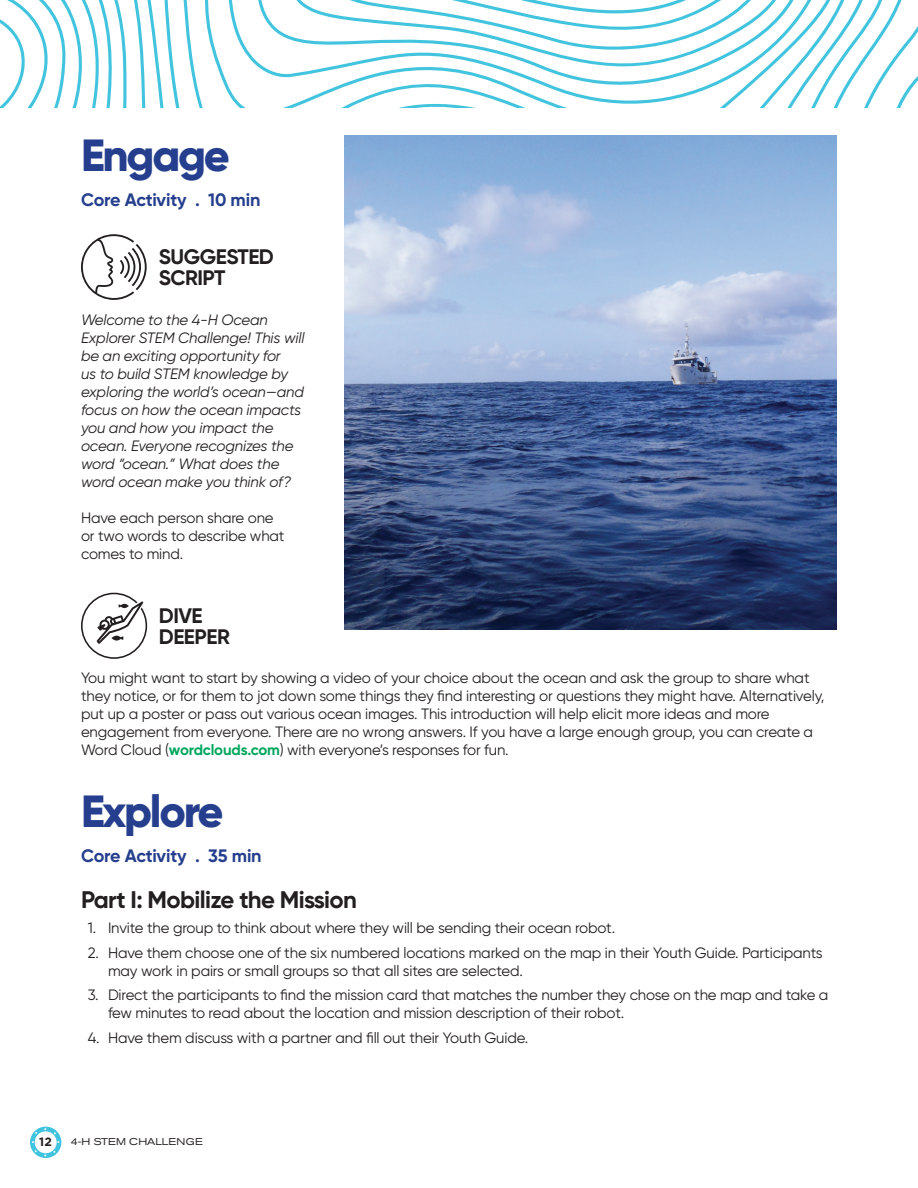
<style>
.page{position:relative;width:918px;height:1188px;background:#fff}
.page>*{position:absolute;margin:0;border:0;box-sizing:border-box;transform-origin:0 0}
.t1{font:800 45px "Gilroy";letter-spacing:-.05em;color:#253f8e}
.t2{font:700 24px "Gilroy";letter-spacing:-.025em;color:#231f20}
.t3{font:700 21px "Gilroy";letter-spacing:-.025em;color:#231f20}
.t4{font:700 18px "Gilroy";letter-spacing:-.01em;color:#253f8e}
.t5{font:15px/18px "Gilroy";letter-spacing:-.01em;color:#231f20}
.t6{font:italic 15px/18px "Gilroy";letter-spacing:-.01em;color:#231f20}
.t7{font:700 12px "Gotham";color:#231f20}
.t8{font:expanded 9.75px "Akzidenz Grotesk Pro";letter-spacing:.02em;color:#231f20}
.s1{font-weight:700;color:#00a65d}
</style>
<div class="page">
<svg style="left:30px;top:1127px;width:31px;height:31px"></svg>
<svg style="left:134px;top:0;width:127px;height:44px"></svg>
<svg style="left:0;top:0;width:125px;height:108px"></svg>
<svg style="left:120px;top:44px;width:141px;height:64px"></svg>
<svg style="left:261px;top:0;width:657px;height:108px"></svg>
<svg style="left:81px;top:234px;width:66px;height:66px"></svg>
<svg style="left:81px;top:593px;width:66px;height:66px"></svg>
<img style="left:344px;top:135px;width:493px;height:495px">
<p class="t1" style="left:81px;top:127px;width:151px">Engage</p>
<p class="t4" style="left:81px;top:189px;width:181px">Core Activity . 10 min</p>
<p class="t3" style="left:159px;top:244px;width:117px">SUGGESTED</p>
<p class="t3" style="left:159px;top:265px;width:68px">SCRIPT</p>
<p class="t6" style="left:81px;top:310px;width:225px">Welcome to the 4-H Ocean<br>Explorer STEM Challenge! This will be an exciting opportunity for<br>us to build STEM knowledge by exploring the world’s ocean—and focus on how the ocean impacts you and how you impact the ocean. Everyone recognizes the word “ocean.” What does the word ocean make you think of?</p>
<p class="t5" style="left:81px;top:508px;width:205px">Have each person share one or two words to describe what comes to mind.</p>
<p class="t3" style="left:159px;top:603px;width:45px">DIVE</p>
<p class="t3" style="left:159px;top:624px;width:73px">DEEPER</p>
<p class="t5" style="left:81px;top:669px;width:745px">You might want to start by showing a video of your choice about the ocean and ask the group to share what they notice, or for them to jot down some things they find interesting or questions they might have. Alternatively, put up a poster or pass out various ocean images. This introduction will help elicit more ideas and more engagement from everyone. There are no wrong answers. If you have a large enough group, you can create a Word Cloud (<span class="s1">wordclouds.com</span>) with everyone’s responses for fun.</p>
<p class="t1" style="left:81px;top:783px;width:144px">Explore</p>
<p class="t4" style="left:81px;top:844px;width:182px">Core Activity . 35 min</p>
<p class="t2" style="left:81px;top:885px;width:278px">Part I: Mobilize the Mission</p>
<p class="t5" style="left:88px;top:918px;width:529px">1. Invite the group to think about where they will be sending their ocean robot.</p>
<p class="t5" style="left:108px;top:943px;width:716px;text-indent:-20px">2. Have them choose one of the six numbered locations marked on the map in their Youth Guide. Participants may work in pairs or small groups so that all sites are selected.</p>
<p class="t5" style="left:108px;top:986px;width:722px;text-indent:-20px">3. Direct the participants to find the mission card that matches the number they chose on the map and take a few minutes to read about the location and mission description of their robot.</p>
<p class="t5" style="left:88px;top:1029px;width:442px">4. Have them discuss with a partner and fill out their Youth Guide.</p>
<p class="t7" style="left:39px;top:1134px;width:14px">12</p>
<p class="t8" style="left:71px;top:1136px;width:133px">4-H STEM CHALLENGE</p>
</div>
